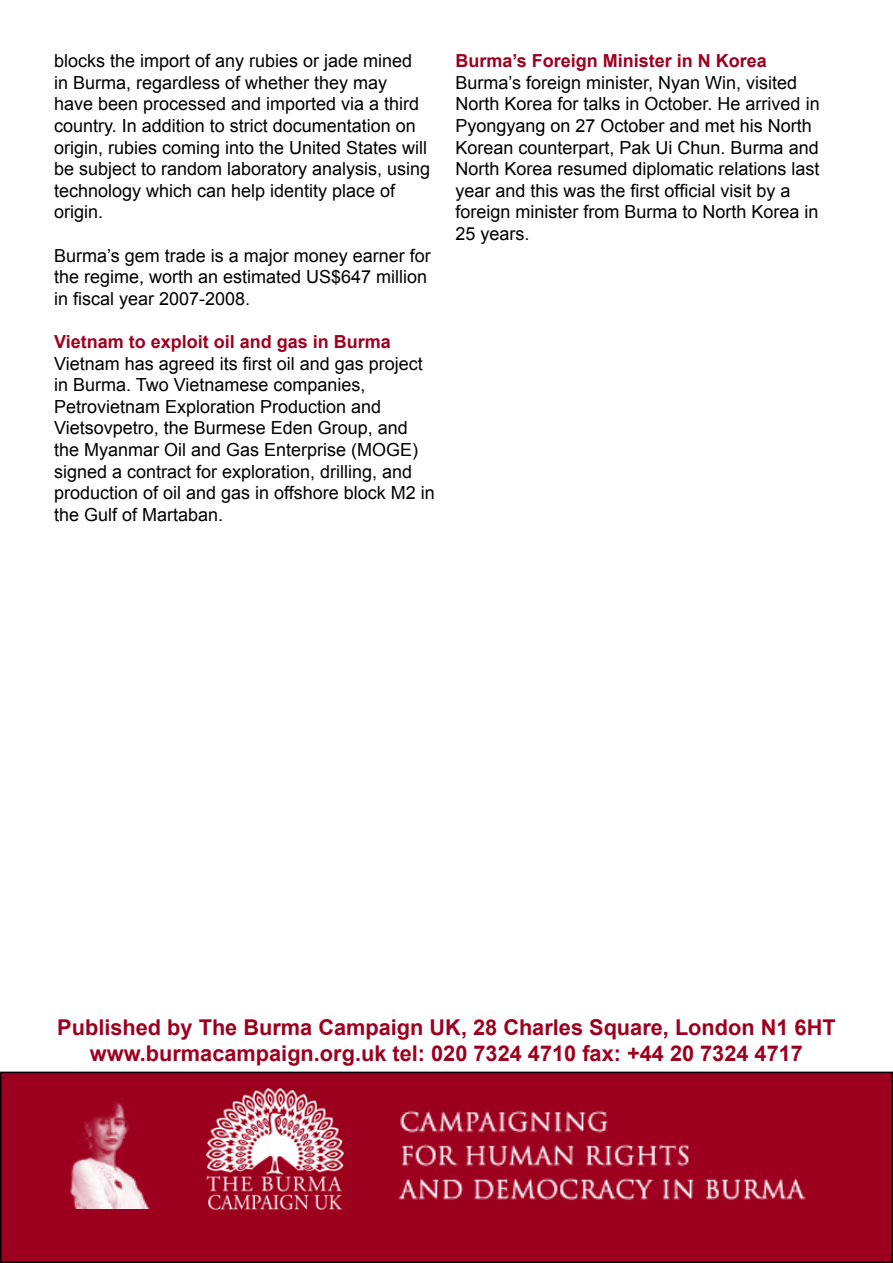
<style>
.page{position:relative;width:893px;height:1263px;background:#fff}
.page>*{position:absolute;margin:0;border:0;box-sizing:border-box;transform-origin:0 0}
.t1{font:700 21.75px/26.1px "Arial";color:#9d001f;text-align:center}
.t2{font:18px/21.6px "Arial";color:#000}
.t3{font:700 18px "Arial";color:#9d001f}
</style>
<div class="page">
<div style="left:1px;top:1072px;width:891px;height:190px;background:#9d001f"></div>
<div style="left:0;top:1071px;width:893px;height:192px;border:2px solid #000"></div>
<img style="left:70px;top:1102px;width:736px;height:106px">
<img style="left:195px;top:1088px;width:160px;height:122px">
<p class="t2" style="left:54px;top:50px;width:378px">blocks the import of any rubies or jade mined in Burma, regardless of whether they may have been processed and imported via a third country. In addition to strict documentation on origin, rubies coming into the United States will be subject to random laboratory analysis, using technology which can help identity place of origin.</p>
<p class="t2" style="left:54px;top:244px;width:378px">Burma’s gem trade is a major money earner for the regime, worth an estimated US$647 million in fiscal year 2007-2008.</p>
<p class="t3" style="left:54px;top:331px;width:338px">Vietnam to exploit oil and gas in Burma</p>
<p class="t2" style="left:54px;top:352px;width:382px">Vietnam has agreed its first oil and gas project in Burma. Two Vietnamese companies, Petrovietnam Exploration Production and Vietsovpetro, the Burmese Eden Group, and the Myanmar Oil and Gas Enterprise (MOGE) signed a contract for exploration, drilling, and production of oil and gas in offshore block M2 in the Gulf of Martaban.</p>
<p class="t3" style="left:455px;top:51px;width:313px">Burma’s Foreign Minister in N Korea</p>
<p class="t2" style="left:455px;top:72px;width:366px">Burma’s foreign minister, Nyan Win, visited North Korea for talks in October. He arrived in Pyongyang on 27 October and met his North Korean counterpart, Pak Ui Chun. Burma and North Korea resumed diplomatic relations last year and this was the first official visit by a foreign minister from Burma to North Korea in 25 years.</p>
<p class="t1" style="left:57px;top:1014px;width:780px">Published by The Burma Campaign UK, 28 Charles Square, London N1 6HT www.burmacampaign.org.uk tel: 020 7324 4710 fax: +44 20 7324 4717</p>
</div>
